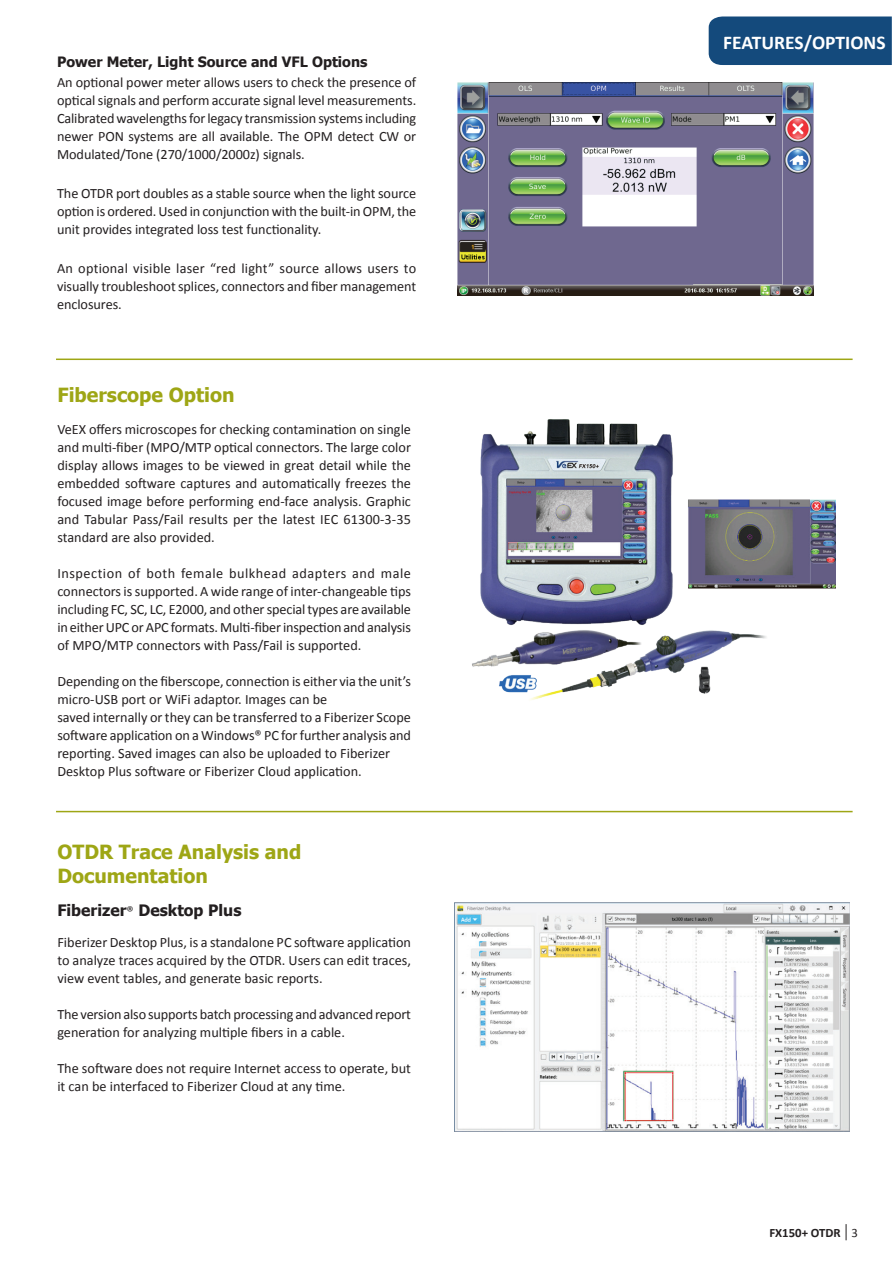
<style>
.page{position:relative;width:893px;height:1263px;background:#fff}
.page>*{position:absolute;margin:0;border:0;box-sizing:border-box;transform-origin:0 0}
.t1{font:700 19.5px/24px "Tahoma";color:#9ea615}
.t2{font:700 19.5px "Calibri";color:#fff}
.t3{font:700 15.75px "Tahoma";color:#231f20}
.t4{font:14.25px/18px "Calibri";letter-spacing:-.005em;color:#231f20;text-align:justify}
.t5{font:700 14.25px "Tahoma";color:#231f20}
.t6{font:700 12.75px "Calibri";color:#231f20}
.s1{font-family:"Calibri";font-weight:400;font-size:14.25px}
.s2{font-weight:400}
</style>
<div class="page">
<svg style="left:846px;top:1224px;width:1px;height:16px"></svg>
<div style="left:709px;top:17px;width:183px;height:48px;background:#144a7c"></div>
<hr style="left:56px;top:811px;width:797px;height:1px;background:#9ea615">
<hr style="left:56px;top:359px;width:797px;height:1px;background:#9ea615">
<img style="left:457px;top:82px;width:356px;height:213px">
<img style="left:454px;top:903px;width:396px;height:228px">
<img style="left:472px;top:419px;width:363px;height:281px">
<p class="t5" style="left:57px;top:52px;width:312px">Power Meter, Light Source and VFL Options</p>
<p class="t4" style="left:57px;top:73px;width:361px">An optional power meter allows users to check the presence of optical signals and perform accurate signal level measurements.<br>Calibrated wavelengths for legacy transmission systems including newer PON systems are all available. The OPM detect CW or Modulated/Tone (270/1000/2000z) signals.</p>
<p class="t4" style="left:57px;top:184px;width:361px">The OTDR port doubles as a stable source when the light source option is ordered. Used in conjunction with the built-in OPM, the unit provides integrated loss test functionality.</p>
<p class="t4" style="left:57px;top:259px;width:361px">An optional visible laser “red light” source allows users to visually troubleshoot splices, connectors and fiber management enclosures.</p>
<h1 class="t1" style="left:57px;top:382px;width:179px">Fiberscope Option</h1>
<p class="t4" style="left:57px;top:420px;width:355px">VeEX offers microscopes for checking contamination on single and multi-fiber (MPO/MTP optical connectors. The large color display allows images to be viewed in great detail while the embedded software captures and automatically freezes the focused image before performing end-face analysis. Graphic and Tabular Pass/Fail results per the latest IEC 61300-3-35 standard are also provided.</p>
<p class="t4" style="left:57px;top:564px;width:355px">Inspection of both female bulkhead adapters and male connectors is supported. A wide range of inter-changeable tips including FC, SC, LC, E2000, and other special types are available in either UPC or APC formats. Multi-fiber inspection and analysis of MPO/MTP connectors with Pass/Fail is supported.</p>
<p class="t4" style="left:57px;top:672px;width:355px;text-align:left">Depending on the fiberscope, connection is either via the unit’s micro-USB port or WiFi adaptor. Images can be<br>saved internally or they can be transferred to a Fiberizer Scope software application on a Windows® PC for further analysis and reporting. Saved images can also be uploaded to Fiberizer Desktop Plus software or Fiberizer Cloud application.</p>
<h1 class="t1" style="left:57px;top:839px;width:245px">OTDR Trace Analysis and<br>Documentation</h1>
<p class="t3" style="left:57px;top:899px;width:186px">Fiberizer<span class="s1">®</span> Desktop Plus</p>
<p class="t4" style="left:57px;top:933px;width:355px">Fiberizer Desktop Plus, is a standalone PC software application to analyze traces acquired by the OTDR. Users can edit traces, view event tables, and generate basic reports.</p>
<p class="t4" style="left:57px;top:1005px;width:355px">The version also supports batch processing and advanced report generation for analyzing multiple fibers in a cable.</p>
<p class="t4" style="left:57px;top:1059px;width:355px">The software does not require Internet access to operate, but it can be interfaced to Fiberizer Cloud at any time.</p>
<h1 class="t2" style="left:723px;top:29px;width:164px">FEATURES/OPTIONS</h1>
<p class="t6" style="left:770px;top:1223px;width:90px">FX150+ OTDR <span class="s2">3</span></p>
</div>
